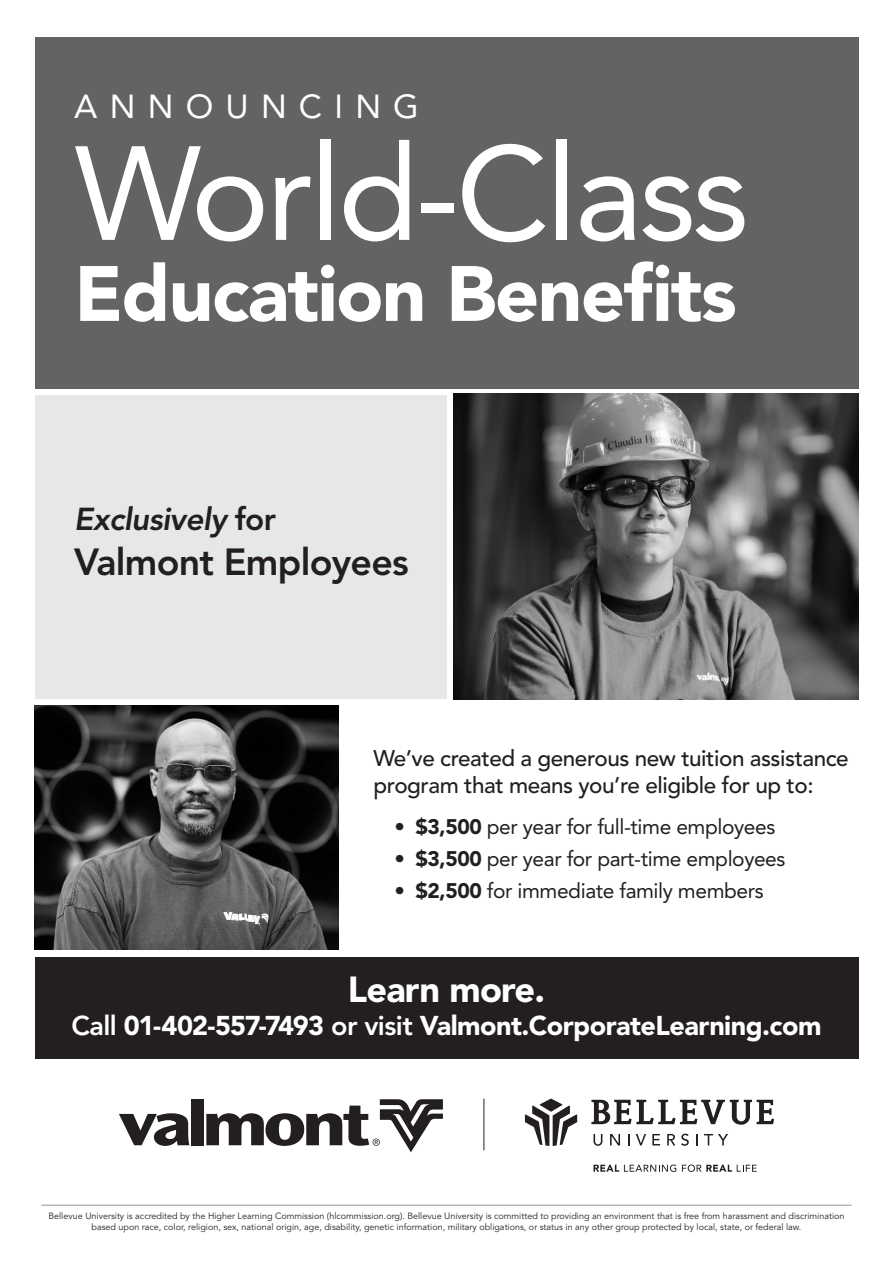
<style>
.page{position:relative;width:893px;height:1263px;background:#fff}
.page>*{position:absolute;margin:0;border:0;box-sizing:border-box;transform-origin:0 0}
.t1{font:132.3px "Avenir";letter-spacing:-.025em;color:#fff}
.t2{font:900 77.55px "Avenir";letter-spacing:-.02em;color:#fff}
.t3{font:800 37.5px "Avenir";letter-spacing:-.02em;color:#231f20}
.t4{font:900 36px "Avenir";letter-spacing:-.02em;color:#fff}
.t5{font:33px "Avenir";letter-spacing:.37em;color:#fff}
.t6{font:italic 800 31.5px "Avenir";letter-spacing:-.02em;color:#231f20}
.t7{font:900 27px "Avenir";letter-spacing:-.02em;color:#fff}
.t8{font:500 22.5px/27px "Avenir";letter-spacing:-.02em;color:#231f20}
.t9{font:21px "Avenir";letter-spacing:-.02em;color:#231f20}
.t10{font:9px/10.8px "Avenir";color:#231f20;text-align:center}
.s1{font-style:normal}
.s2{font-weight:900}
.s3{font-weight:800}
</style>
<div class="page">
<div style="left:35px;top:395px;width:411px;height:304px;background:#e6e7e9"></div>
<div style="left:35px;top:957px;width:823px;height:101px;background:#231f20"></div>
<hr style="left:41px;top:1205px;width:810px;height:1px;background:#939598">
<div style="left:35px;top:37px;width:823px;height:351px;background:#636366"></div>
<img style="left:35px;top:706px;width:303px;height:243px">
<img style="left:453px;top:394px;width:405px;height:305px">
<hr style="left:483px;top:1098px;width:1px;height:52px;background:#231f20">
<svg style="left:593px;top:1164px;width:83px;height:8px"></svg>
<svg style="left:682px;top:1164px;width:75px;height:8px"></svg>
<svg style="left:593px;top:1134px;width:9px;height:12px"></svg>
<svg style="left:610px;top:1134px;width:10px;height:11px"></svg>
<svg style="left:636px;top:1134px;width:10px;height:11px"></svg>
<svg style="left:652px;top:1134px;width:8px;height:11px"></svg>
<svg style="left:667px;top:1134px;width:8px;height:11px"></svg>
<svg style="left:681px;top:1134px;width:8px;height:12px"></svg>
<svg style="left:704px;top:1134px;width:24px;height:11px"></svg>
<svg style="left:591px;top:1100px;width:183px;height:25px"></svg>
<svg style="left:525px;top:1098px;width:52px;height:48px"></svg>
<svg style="left:119px;top:1113px;width:70px;height:33px"></svg>
<div style="left:191px;top:1099px;width:13px;height:46px;background:#231f20"></div>
<svg style="left:206px;top:1099px;width:237px;height:53px"></svg>
<p class="t5" style="left:74px;top:88px;width:346px">ANNOUNCING</p>
<p class="t1" style="left:74px;top:117px;width:676px">World-Class</p>
<p class="t2" style="left:74px;top:247px;width:664px">Education Benefits</p>
<p class="t6" style="left:74px;top:500px;width:203px">Exclusively <span class="s1">for</span></p>
<p class="t3" style="left:74px;top:540px;width:336px">Valmont Employees</p>
<p class="t8" style="left:374px;top:746px;width:477px">We’ve created a generous new tuition assistance program that means you’re eligible for up to:</p>
<p class="t9" style="left:395px;top:814px;width:382px"><span class="s2">• $3,500</span> per year for full-time employees</p>
<p class="t9" style="left:395px;top:846px;width:392px"><span class="s2">• $3,500</span> per year for part-time employees</p>
<p class="t9" style="left:395px;top:878px;width:371px"><span class="s2">• $2,500</span> for immediate family members</p>
<p class="t4" style="left:348px;top:968px;width:199px">Learn more.</p>
<p class="t7" style="left:71px;top:1009px;width:752px"><span class="s3">Call</span> 01-402-557-7493 <span class="s3">or visit</span> Valmont.CorporateLearning.com</p>
<p class="t10" style="left:48px;top:1211px;width:797px">Bellevue University is accredited by the Higher Learning Commission (hlcommission.org). Bellevue University is committed to providing an environment that is free from harassment and discrimination based upon race, color, religion, sex, national origin, age, disability, genetic information, military obligations, or status in any other group protected by local, state, or federal law.</p>
</div>
